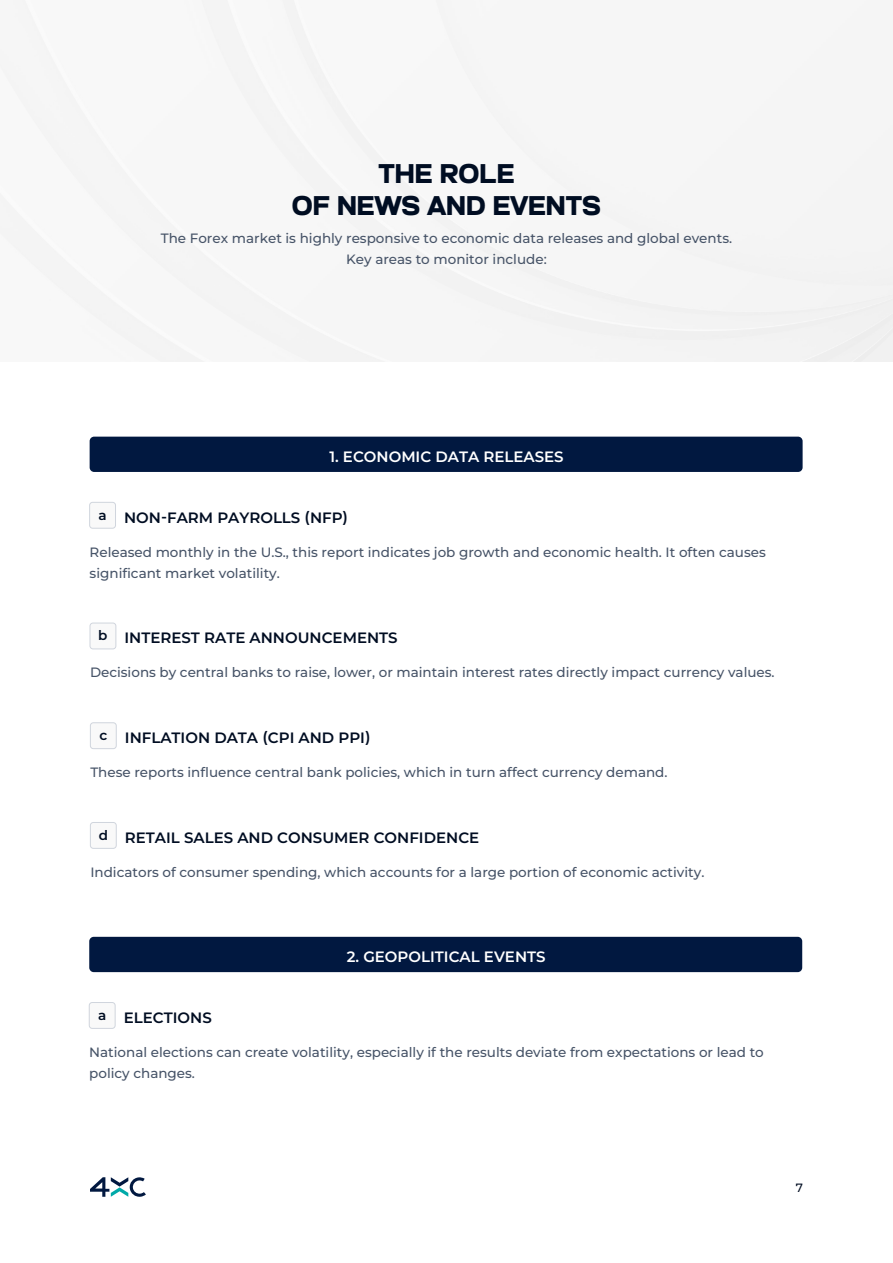
<style>
.page{position:relative;width:893px;height:1263px;background:#fff}
.page>*{position:absolute;margin:0;border:0;box-sizing:border-box;transform-origin:0 0}
.t1{font:600 27px/32.4px "Glancyr";color:#000d22;text-align:center}
.t2{font:100 15px "Montserrat";color:#000d22}
.t3{font:100 15px "Montserrat";color:#fff}
.t4{font:100 13.5px/21px "Montserrat";color:#475468}
.t5{font:100 12px "Montserrat";color:#000d22}
</style>
<div class="page">
<svg style="left:90px;top:1177px;width:56px;height:20px"></svg>
<div style="left:90px;top:437px;width:713px;height:35px;background:#011840;border-radius:4px"></div>
<div style="left:90px;top:502px;width:26px;height:26px;background:#f9f9f9;border-radius:3px"></div>
<div style="left:89px;top:502px;width:27px;height:27px;border:1px solid #d0d5dd;border-radius:3px"></div>
<div style="left:90px;top:623px;width:26px;height:26px;background:#f9f9f9;border-radius:3px"></div>
<div style="left:90px;top:623px;width:26px;height:26px;border:1px solid #d0d5dd;border-radius:3px"></div>
<div style="left:90px;top:723px;width:26px;height:26px;background:#f9f9f9;border-radius:3px"></div>
<div style="left:90px;top:722px;width:27px;height:27px;border:1px solid #d0d5dd;border-radius:3px"></div>
<div style="left:90px;top:822px;width:26px;height:26px;background:#f9f9f9;border-radius:3px"></div>
<div style="left:90px;top:822px;width:27px;height:27px;border:1px solid #d0d5dd;border-radius:3px"></div>
<div style="left:89px;top:937px;width:713px;height:35px;background:#011840;border-radius:4px"></div>
<div style="left:89px;top:1002px;width:26px;height:26px;background:#f9f9f9;border-radius:3px"></div>
<div style="left:89px;top:1002px;width:27px;height:27px;border:1px solid #d0d5dd;border-radius:3px"></div>
<h1 class="t1" style="left:292px;top:156px;width:310px">THE ROLE<br>OF NEWS AND EVENTS</h1>
<p class="t4" style="left:161px;top:228px;width:573px;text-align:center">The Forex market is highly responsive to economic data releases and global events.<br>Key areas to monitor include:</p>
<p class="t3" style="left:329px;top:446px;width:236px">1. ECONOMIC DATA RELEASES</p>
<p class="t2" style="left:98px;top:507px;width:251px"><sup>a</sup> NON-FARM PAYROLLS (NFP)</p>
<p class="t4" style="left:90px;top:541px;width:678px">Released monthly in the U.S., this report indicates job growth and economic health. It often causes significant market volatility.</p>
<p class="t2" style="left:98px;top:628px;width:301px"><sup>b</sup> INTEREST RATE ANNOUNCEMENTS</p>
<p class="t4" style="left:90px;top:662px;width:686px">Decisions by central banks to raise, lower, or maintain interest rates directly impact currency values.</p>
<p class="t2" style="left:99px;top:728px;width:273px"><sup>c</sup> INFLATION DATA (CPI AND PPI)</p>
<p class="t4" style="left:90px;top:761px;width:579px">These reports influence central bank policies, which in turn affect currency demand.</p>
<p class="t2" style="left:99px;top:827px;width:382px"><sup>d</sup> RETAIL SALES AND CONSUMER CONFIDENCE</p>
<p class="t4" style="left:90px;top:861px;width:616px">Indicators of consumer spending, which accounts for a large portion of economic activity.</p>
<p class="t2" style="left:98px;top:1007px;width:115px"><sup>a</sup> ELECTIONS</p>
<p class="t3" style="left:347px;top:946px;width:200px">2. GEOPOLITICAL EVENTS</p>
<p class="t4" style="left:89px;top:1041px;width:676px">National elections can create volatility, especially if the results deviate from expectations or lead to policy changes.</p>
<p class="t5" style="left:796px;top:1180px;width:9px">7</p>
</div>
